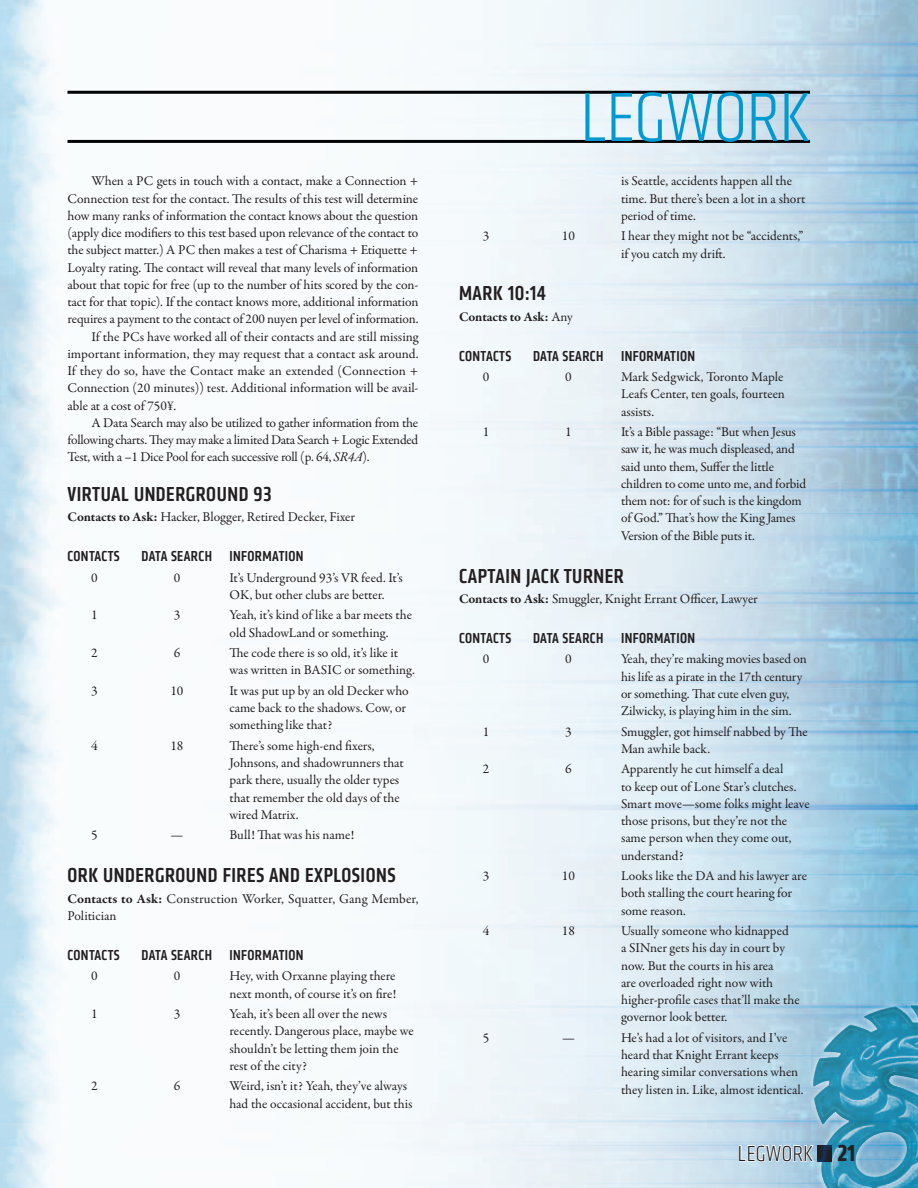
<style>
.page{position:relative;width:918px;height:1188px;background:#fff}
.page>*{position:absolute;margin:0;border:0;box-sizing:border-box;transform-origin:0 0}
.t1{font:300 condensed 72px "Klavika";color:#0099d1}
.t2{font:700 condensed 24px "Klavika";color:#231f20}
.t3{font:300 condensed 22.5px "Klavika";color:#231f20}
.t4{font:500 condensed 21px "Klavika";letter-spacing:.025em;color:#231f20}
.t5{font:500 condensed 15px "Klavika";letter-spacing:.025em;color:#231f20}
.t6{font:13.5px/17.2px "Garamond Premr Pro";letter-spacing:-.005em;color:#231f20}
.t7{font:700 13.5px "Garamond Premr Pro";letter-spacing:-.01em;color:#231f20}
.s1{font-style:italic}
.s2{font-weight:700}
.s3{font-weight:400}
</style>
<div class="page">
<img style="left:0;top:0;width:918px;height:1188px">
<svg style="left:807px;top:999px;width:111px;height:189px;background:#56a5c4"></svg>
<img style="left:813px;top:1005px;width:105px;height:82px">
<svg style="left:738px;top:1140px;width:77px;height:27px"></svg>
<div style="left:816px;top:1143px;width:18px;height:19px;background:#0099d1;opacity:.5"></div>
<hr style="left:68px;top:91px;width:742px;height:3px;background:#010203">
<hr style="left:68px;top:140px;width:742px;height:3px;background:#010203">
<p class="t6" style="left:92px;top:173px;width:328px">When a PC gets in touch with a contact, make a Connection +</p>
<p class="t6" style="left:68px;top:190px;width:352px">Connection test for the contact. The results of this test will determine</p>
<p class="t6" style="left:68px;top:207px;width:352px">how many ranks of information the contact knows about the question</p>
<p class="t6" style="left:68px;top:224px;width:352px">(apply dice modifiers to this test based upon relevance of the contact to</p>
<p class="t6" style="left:68px;top:242px;width:352px">the subject matter.) A PC then makes a test of Charisma + Etiquette +</p>
<p class="t6" style="left:68px;top:259px;width:352px">Loyalty rating. The contact will reveal that many levels of information</p>
<p class="t6" style="left:68px;top:276px;width:353px">about that topic for free (up to the number of hits scored by the con-</p>
<p class="t6" style="left:68px;top:293px;width:353px">tact for that topic). If the contact knows more, additional information</p>
<p class="t6" style="left:68px;top:311px;width:352px">requires a payment to the contact of 200 nuyen per level of information.</p>
<p class="t6" style="left:92px;top:328px;width:328px">If the PCs have worked all of their contacts and are still missing</p>
<p class="t6" style="left:68px;top:345px;width:353px">important information, they may request that a contact ask around.</p>
<p class="t6" style="left:68px;top:362px;width:352px">If they do so, have the Contact make an extended (Connection +</p>
<p class="t6" style="left:68px;top:380px;width:353px">Connection (20 minutes)) test. Additional information will be avail-</p>
<p class="t6" style="left:68px;top:397px;width:110px">able at a cost of 750¥.</p>
<p class="t6" style="left:92px;top:414px;width:328px">A Data Search may also be utilized to gather information from the</p>
<p class="t6" style="left:68px;top:431px;width:352px">following charts. They may make a limited Data Search + Logic Extended</p>
<p class="t6" style="left:68px;top:449px;width:304px">Test, with a –1 Dice Pool for each successive roll (p. 64, <span class="s1">SR4A</span>).</p>
<h3 class="t4" style="left:68px;top:481px;width:19px">VIRTUA</h3>
<h3 class="t4" style="left:121px;top:481px;width:35px">L UNDERGR</h3>
<h3 class="t4" style="left:206px;top:481px;width:22px">OUND</h3>
<h3 class="t4" style="left:253px;top:481px;width:20px">93</h3>
<p class="t6" style="left:68px;top:509px;width:289px"><span class="s2">Contacts to Ask:</span> Hacker, Blogger, Retired Decker, Fixer</p>
<p class="t5" style="left:68px;top:547px;width:20px">CONTACTS</p>
<p class="t5" style="left:142px;top:547px;width:43px">DATA SEARCH</p>
<p class="t5" style="left:230px;top:547px;width:33px">INFORMATI</p>
<p class="t5" style="left:289px;top:547px;width:15px">ON</p>
<p class="t6" style="left:91px;top:569px;width:8px">0</p>
<p class="t6" style="left:174px;top:569px;width:8px">0</p>
<p class="t6" style="left:230px;top:569px;width:175px">It’s Underground 93’s VR feed. It’s<br>OK, but other clubs are better.</p>
<p class="t6" style="left:91px;top:607px;width:8px">1</p>
<p class="t6" style="left:174px;top:607px;width:8px">3</p>
<p class="t6" style="left:230px;top:607px;width:184px">Yeah, it’s kind of like a bar meets the old ShadowLand or something.</p>
<p class="t6" style="left:91px;top:645px;width:8px">2</p>
<p class="t6" style="left:174px;top:645px;width:8px">6</p>
<p class="t6" style="left:230px;top:645px;width:187px">The code there is so old, it’s like it was written in BASIC or something.</p>
<p class="t6" style="left:91px;top:682px;width:8px">3</p>
<p class="t6" style="left:170px;top:682px;width:15px">10</p>
<p class="t6" style="left:230px;top:682px;width:181px">It was put up by an old Decker who came back to the shadows. Cow, or something like that?</p>
<p class="t6" style="left:91px;top:737px;width:8px">4</p>
<p class="t6" style="left:170px;top:737px;width:15px">18</p>
<p class="t6" style="left:230px;top:737px;width:176px">There’s some high-end fixers,<br>Johnsons, and shadowrunners that park there, usually the older types that remember the old days of the wired Matrix.</p>
<p class="t6" style="left:91px;top:827px;width:8px">5</p>
<p class="t6" style="left:171px;top:827px;width:14px">—</p>
<p class="t6" style="left:230px;top:827px;width:127px">Bull! That was his name!</p>
<h3 class="t4" style="left:68px;top:862px;width:58px">ORK UNDERGR</h3>
<h3 class="t4" style="left:176px;top:862px;width:22px">OUND</h3>
<h3 class="t4" style="left:223px;top:862px;width:10px">FIRES</h3>
<h3 class="t4" style="left:269px;top:862px;width:118px">AND EXPLOSIONS</h3>
<p class="t6" style="left:68px;top:890px;width:353px"><span class="s2">Contacts to Ask:</span> Construction Worker, Squatter, Gang Member,<br>Politician</p>
<p class="t5" style="left:68px;top:946px;width:20px">CONTACTS</p>
<p class="t5" style="left:142px;top:946px;width:43px">DATA SEARCH</p>
<p class="t5" style="left:230px;top:946px;width:33px">INFORMATI</p>
<p class="t5" style="left:289px;top:946px;width:15px">ON</p>
<p class="t6" style="left:91px;top:968px;width:8px">0</p>
<p class="t6" style="left:174px;top:968px;width:8px">0</p>
<p class="t6" style="left:230px;top:968px;width:169px">Hey, with Orxanne playing there next month, of course it’s on fire!</p>
<p class="t6" style="left:91px;top:1006px;width:8px">1</p>
<p class="t6" style="left:174px;top:1006px;width:8px">3</p>
<p class="t6" style="left:230px;top:1006px;width:186px">Yeah, it’s been all over the news recently. Dangerous place, maybe we shouldn’t be letting them join the rest of the city?</p>
<p class="t6" style="left:91px;top:1078px;width:8px">2</p>
<p class="t6" style="left:174px;top:1078px;width:8px">6</p>
<p class="t6" style="left:230px;top:1078px;width:184px">Weird, isn’t it? Yeah, they’ve always had the occasional accident, but this</p>
<h1 class="t1" style="left:581px;top:78px;width:60px">LEGWORK</h1>
<p class="t6" style="left:621px;top:173px;width:186px">is Seattle, accidents happen all the time. But there’s been a lot in a short period of time.</p>
<p class="t6" style="left:483px;top:228px;width:8px">3</p>
<p class="t6" style="left:562px;top:228px;width:15px">10</p>
<p class="t6" style="left:621px;top:228px;width:184px">I hear they might not be “accidents,” if you catch my drift.</p>
<h3 class="t4" style="left:459px;top:280px;width:89px">MARK 10:14</h3>
<p class="t7" style="left:459px;top:308px;width:115px">Contacts to Ask: <span class="s3">Any</span></p>
<p class="t5" style="left:459px;top:346px;width:20px">CONTACTS</p>
<p class="t5" style="left:533px;top:346px;width:43px">DATA SEARCH</p>
<p class="t5" style="left:621px;top:346px;width:33px">INFORMATI</p>
<p class="t5" style="left:680px;top:346px;width:15px">ON</p>
<p class="t6" style="left:483px;top:369px;width:8px">0</p>
<p class="t6" style="left:565px;top:369px;width:8px">0</p>
<p class="t6" style="left:621px;top:369px;width:165px">Mark Sedgwick, Toronto Maple<br>Leafs Center, ten goals, fourteen assists.</p>
<p class="t6" style="left:483px;top:424px;width:8px">1</p>
<p class="t6" style="left:565px;top:424px;width:8px">1</p>
<p class="t6" style="left:621px;top:424px;width:187px">It’s a Bible passage: “But when Jesus saw it, he was much displeased, and said unto them, Suffer the little children to come unto me, and forbid them not: for of such is the kingdom of God.” That’s how the King James Version of the Bible puts it.</p>
<h3 class="t4" style="left:459px;top:563px;width:10px">CAPTAIN</h3>
<h3 class="t4" style="left:526px;top:563px;width:49px">JACK TURNER</h3>
<p class="t6" style="left:459px;top:591px;width:300px"><span class="s2">Contacts to Ask:</span> Smuggler, Knight Errant Officer, Lawyer</p>
<p class="t5" style="left:459px;top:629px;width:20px">CONTACTS</p>
<p class="t5" style="left:533px;top:629px;width:43px">DATA SEARCH</p>
<p class="t5" style="left:621px;top:629px;width:33px">INFORMATI</p>
<p class="t5" style="left:680px;top:629px;width:15px">ON</p>
<p class="t6" style="left:483px;top:651px;width:8px">0</p>
<p class="t6" style="left:565px;top:651px;width:8px">0</p>
<p class="t6" style="left:621px;top:651px;width:187px">Yeah, they’re making movies based on his life as a pirate in the 17th century or something. That cute elven guy, Zilwicky, is playing him in the sim.</p>
<p class="t6" style="left:483px;top:723px;width:8px">1</p>
<p class="t6" style="left:565px;top:723px;width:8px">3</p>
<p class="t6" style="left:621px;top:723px;width:188px">Smuggler, got himself nabbed by The<br>Man awhile back.</p>
<p class="t6" style="left:483px;top:761px;width:8px">2</p>
<p class="t6" style="left:565px;top:761px;width:8px">6</p>
<p class="t6" style="left:621px;top:761px;width:190px">Apparently he cut himself a deal<br>to keep out of Lone Star’s clutches.<br>Smart move—some folks might leave those prisons, but they’re not the same person when they come out, understand?</p>
<p class="t6" style="left:483px;top:868px;width:8px">3</p>
<p class="t6" style="left:562px;top:868px;width:15px">10</p>
<p class="t6" style="left:621px;top:868px;width:187px">Looks like the DA and his lawyer are both stalling the court hearing for some reason.</p>
<p class="t6" style="left:483px;top:923px;width:8px">4</p>
<p class="t6" style="left:562px;top:923px;width:15px">18</p>
<p class="t6" style="left:621px;top:923px;width:180px">Usually someone who kidnapped<br>a SINner gets his day in court by now. But the courts in his area<br>are overloaded right now with higher-profile cases that’ll make the governor look better.</p>
<p class="t6" style="left:483px;top:1029px;width:8px">5</p>
<p class="t6" style="left:562px;top:1029px;width:14px">—</p>
<p class="t6" style="left:621px;top:1029px;width:184px">He’s had a lot of visitors, and I’ve heard that Knight Errant keeps hearing similar conversations when they listen in. Like, almost identical.</p>
<h3 class="t3" style="left:738px;top:1141px;width:21px">LEGWORK</h3>
<h2 class="t2" style="left:837px;top:1138px;width:19px">21</h2>
</div>
